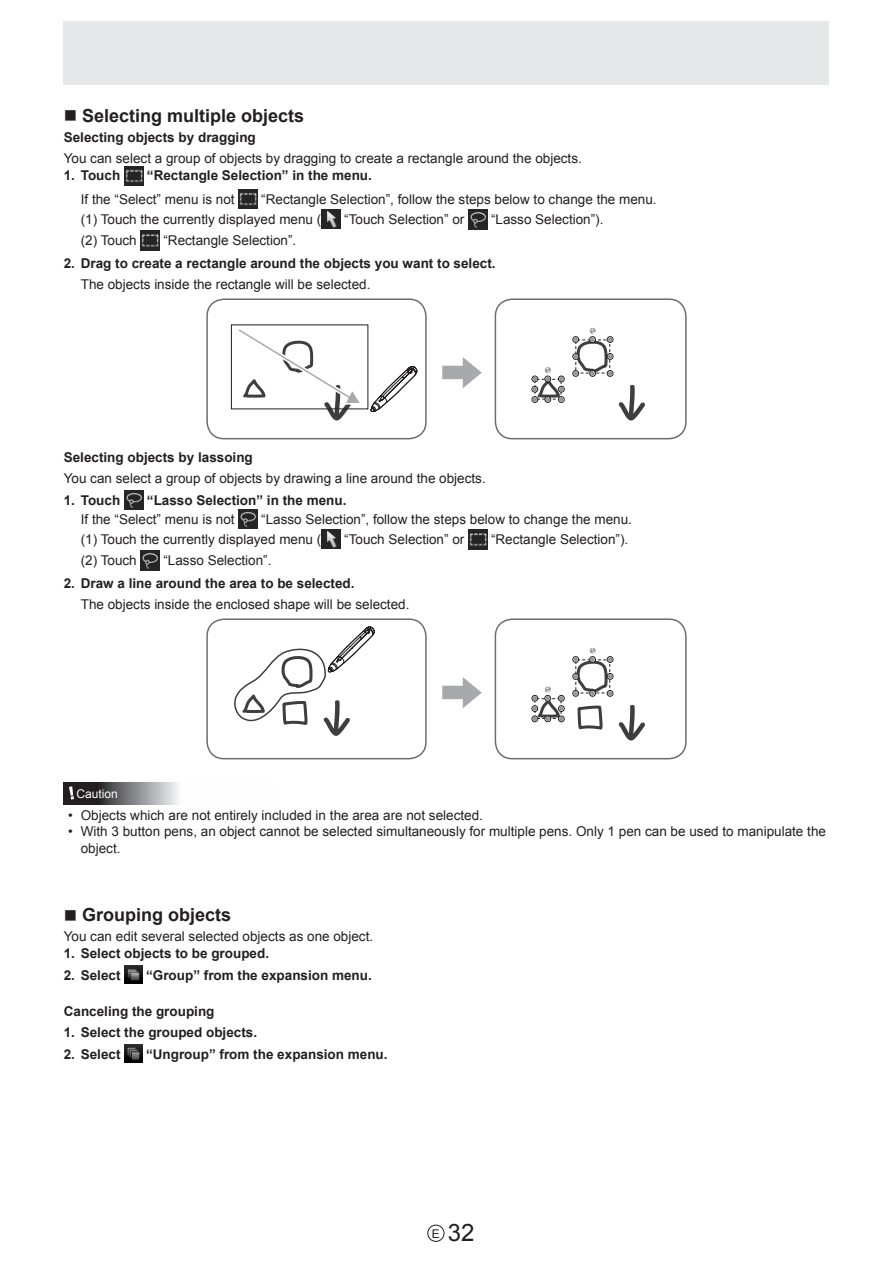
<style>
.page{position:relative;width:893px;height:1263px;background:#fff}
.page>*{position:absolute;margin:0;border:0;box-sizing:border-box;transform-origin:0 0}
.t1{font:24px "Arial";color:#231f20}
.t2{font:700 18px "Arial";color:#231f20}
.t3{font:13.5px/19.8px "Arial";color:#231f20}
.t4{font:700 13.5px "Arial";color:#231f20}
.t5{font:12px "Arial";color:#fff}
.s1{font-size:12px}
</style>
<div class="page">
<div style="left:427px;top:1225px;width:17px;height:17px;border:1px solid #231f20;border-radius:50%"></div>
<div style="left:64px;top:21px;width:765px;height:64px;background:#e6e7e9"></div>
<img style="left:124px;top:166px;width:19px;height:19px">
<img style="left:238px;top:190px;width:19px;height:19px">
<img style="left:321px;top:209px;width:20px;height:19px">
<img style="left:468px;top:210px;width:19px;height:19px">
<img style="left:141px;top:231px;width:19px;height:19px">
<div style="left:206px;top:298px;width:221px;height:142px;border:3px solid #fff;border-radius:17px"></div>
<div style="left:206px;top:298px;width:221px;height:141px;border:2px solid #6c6d70;border-radius:17px"></div>
<div style="left:494px;top:298px;width:193px;height:142px;border:3px solid #fff;border-radius:17px"></div>
<div style="left:495px;top:298px;width:192px;height:141px;border:2px solid #6c6d70;border-radius:17px"></div>
<svg style="left:442px;top:357px;width:40px;height:31px"></svg>
<svg style="left:618px;top:385px;width:27px;height:35px"></svg>
<div style="left:607px;top:370px;width:6px;height:7px;border:1px solid #231f20;border-radius:50%"></div>
<div style="left:573px;top:370px;width:6px;height:7px;border:1px solid #231f20;border-radius:50%"></div>
<div style="left:589px;top:370px;width:7px;height:7px;border:1px solid #231f20;border-radius:50%"></div>
<svg style="left:573px;top:328px;width:40px;height:48px"></svg>
<div style="left:558px;top:396px;width:6px;height:7px;border:1px solid #231f20;border-radius:50%"></div>
<div style="left:532px;top:396px;width:6px;height:7px;border:1px solid #231f20;border-radius:50%"></div>
<div style="left:545px;top:396px;width:6px;height:7px;border:1px solid #231f20;border-radius:50%"></div>
<svg style="left:532px;top:367px;width:32px;height:35px"></svg>
<svg style="left:235px;top:325px;width:183px;height:95px"></svg>
<img style="left:124px;top:490px;width:19px;height:19px">
<img style="left:238px;top:510px;width:19px;height:19px">
<img style="left:321px;top:529px;width:20px;height:19px">
<img style="left:468px;top:530px;width:19px;height:19px">
<img style="left:141px;top:551px;width:19px;height:19px">
<div style="left:206px;top:618px;width:221px;height:142px;border:3px solid #fff;border-radius:17px"></div>
<div style="left:206px;top:618px;width:221px;height:141px;border:2px solid #6c6d70;border-radius:17px"></div>
<div style="left:494px;top:618px;width:193px;height:142px;border:3px solid #fff;border-radius:17px"></div>
<div style="left:495px;top:618px;width:192px;height:141px;border:2px solid #6c6d70;border-radius:17px"></div>
<svg style="left:442px;top:677px;width:40px;height:31px"></svg>
<svg style="left:618px;top:705px;width:27px;height:35px"></svg>
<svg style="left:577px;top:705px;width:26px;height:25px"></svg>
<svg style="left:573px;top:647px;width:40px;height:49px"></svg>
<svg style="left:532px;top:686px;width:32px;height:36px"></svg>
<svg style="left:234px;top:626px;width:141px;height:110px"></svg>
<svg style="left:64px;top:783px;width:114px;height:21px;background:#706f71"></svg>
<svg style="left:69px;top:786px;width:5px;height:13px"></svg>
<img style="left:124px;top:965px;width:18px;height:18px">
<img style="left:124px;top:1044px;width:18px;height:18px">
<h2 class="t2" style="left:64px;top:103px;width:242px">■ Selecting multiple objects</h2>
<p class="t4" style="left:64px;top:128px;width:194px">Selecting objects by dragging</p>
<p class="t3" style="left:64px;top:148px;width:520px">You can select a group of objects by dragging to create a rectangle around the objects.</p>
<p class="t4" style="left:64px;top:167px;width:58px">1. Touch</p>
<p class="t4" style="left:147px;top:167px;width:227px">“Rectangle Selection” in the menu.</p>
<p class="t3" style="left:81px;top:190px;width:155px">If the “Select” menu is not</p>
<p class="t3" style="left:81px;top:190px;width:577px;text-indent:180px">“Rectangle Selection”, follow the steps below to change the menu. (1) Touch the currently displayed menu (</p>
<p class="t3" style="left:344px;top:209px;width:122px">“Touch Selection” or</p>
<p class="t3" style="left:491px;top:209px;width:114px">“Lasso Selection”).</p>
<p class="t3" style="left:81px;top:231px;width:58px">(2) Touch</p>
<p class="t3" style="left:163px;top:231px;width:134px">“Rectangle Selection”.</p>
<p class="t4" style="left:64px;top:254px;width:433px">2. Drag to create a rectangle around the objects you want to select.</p>
<p class="t3" style="left:81px;top:274px;width:291px">The objects inside the rectangle will be selected.</p>
<p class="t4" style="left:64px;top:448px;width:191px">Selecting objects by lassoing</p>
<p class="t3" style="left:64px;top:468px;width:423px">You can select a group of objects by drawing a line around the objects.</p>
<p class="t4" style="left:64px;top:491px;width:58px">1. Touch</p>
<p class="t4" style="left:147px;top:491px;width:201px">“Lasso Selection” in the menu.</p>
<p class="t3" style="left:81px;top:510px;width:155px">If the “Select” menu is not</p>
<p class="t3" style="left:81px;top:510px;width:553px;text-indent:180px">“Lasso Selection”, follow the steps below to change the menu. (1) Touch the currently displayed menu (</p>
<p class="t3" style="left:344px;top:529px;width:122px">“Touch Selection” or</p>
<p class="t3" style="left:491px;top:529px;width:139px">“Rectangle Selection”).</p>
<p class="t3" style="left:81px;top:551px;width:58px">(2) Touch</p>
<p class="t3" style="left:163px;top:551px;width:110px">“Lasso Selection”.</p>
<p class="t4" style="left:64px;top:574px;width:292px">2. Draw a line around the area to be selected.</p>
<p class="t3" style="left:81px;top:594px;width:330px">The objects inside the enclosed shape will be selected.</p>
<p class="t5" style="left:77px;top:786px;width:43px">Caution</p>
<p class="t3" style="left:68px;top:805px;width:416px">• Objects which are not entirely included in the area are not selected.</p>
<p class="t3" style="left:81px;top:823px;width:747px;line-height:16.5px;text-indent:-13px">• With 3 button pens, an object cannot be selected simultaneously for multiple pens. Only 1 pen can be used to manipulate the object.</p>
<h2 class="t2" style="left:64px;top:903px;width:169px">■ Grouping objects</h2>
<p class="t3" style="left:64px;top:927px;width:311px">You can edit several selected objects as one object.</p>
<p class="t4" style="left:64px;top:944px;width:207px">1. Select objects to be grouped.</p>
<p class="t4" style="left:64px;top:966px;width:58px">2. Select</p>
<p class="t4" style="left:146px;top:966px;width:227px">“Group” from the expansion menu.</p>
<p class="t4" style="left:64px;top:1002px;width:152px">Canceling the grouping</p>
<p class="t4" style="left:64px;top:1023px;width:195px">1. Select the grouped objects.</p>
<p class="t4" style="left:64px;top:1045px;width:58px">2. Select</p>
<p class="t4" style="left:146px;top:1045px;width:243px">“Ungroup” from the expansion menu.</p>
<h1 class="t1" style="left:432px;top:1217px;width:44px"><span class="s1">E</span> 32</h1>
</div>
